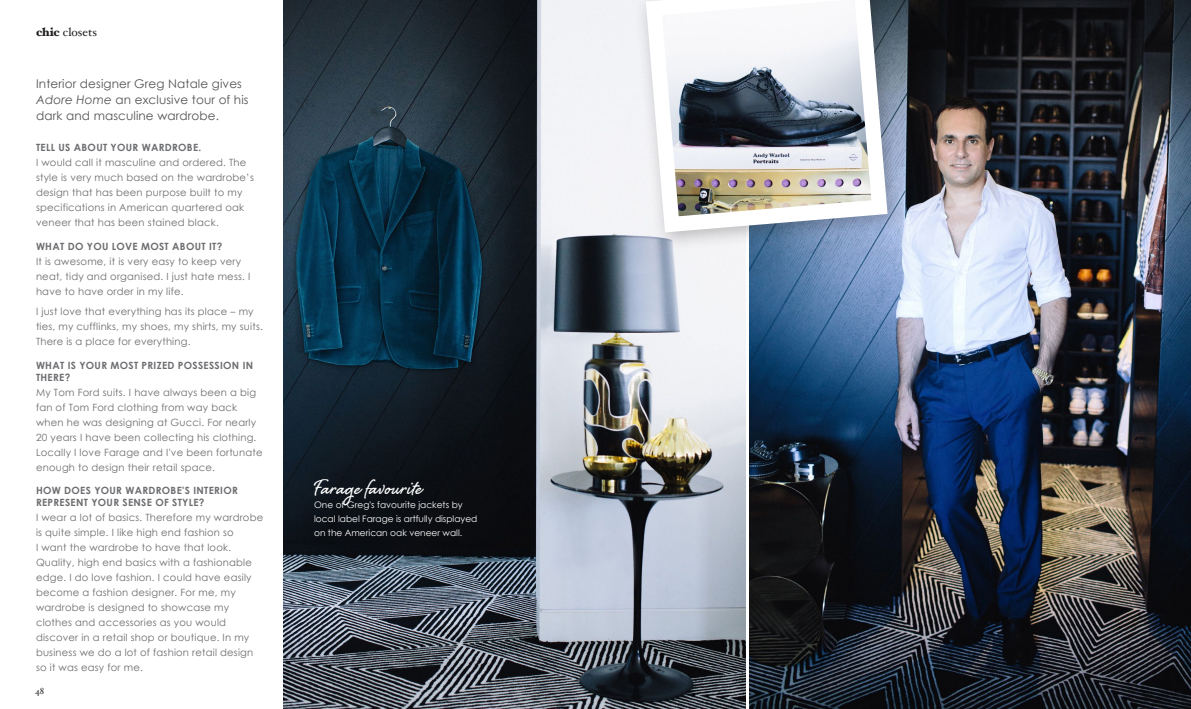
<style>
.page{position:relative;width:1191px;height:709px;background:#fff}
.page>*{position:absolute;margin:0;border:0;box-sizing:border-box;transform-origin:0 0}
.t1{font:700 27px "Shelby";letter-spacing:.02em;color:#fff}
.t2{font:12px/16px "Century Gothic";letter-spacing:.01em;color:#535355}
.t3{font:12px "Hoefler Text";color:#231f20}
.body_text_new{font:10px/15px "Century Gothic";letter-spacing:.02em;color:#6c6d70}
.question{font:700 10px/12px "Century Gothic";letter-spacing:.03em;color:#6c6d70}
.t4{font:9px/14px "Century Gothic";color:#fff}
.t5{font:9px "Hoefler Text";color:#231f20}
.s1{font-weight:900}
.s2{font-style:italic}
</style>
<div class="page">
<img style="left:749px;top:0;width:442px;height:709px">
<img style="left:283px;top:0;width:462px;height:709px">
<div style="left:634px;top:0;width:272px;height:251px;background:#231f20;opacity:.29"></div>
<img style="left:637px;top:0;width:258px;height:240px">
<p class="t3" style="left:36px;top:25px;width:63px"><span class="s1">chic</span> closets</p>
<p class="t2" style="left:36px;top:76px;width:214px">Interior designer Greg Natale gives<br><span class="s2">Adore Home</span> an exclusive tour of his dark and masculine wardrobe.</p>
<p class="question" style="left:36px;top:141px;width:167px">TELL US ABOUT YOUR WARDROBE.</p>
<p class="body_text_new" style="left:36px;top:155px;width:219px">I would call it masculine and ordered. The style is very much based on the wardrobe’s design that has been purpose built to my specifications in American quartered oak veneer that has been stained black.</p>
<p class="question" style="left:36px;top:240px;width:188px">WHAT DO YOU LOVE MOST ABOUT IT?</p>
<p class="body_text_new" style="left:36px;top:253px;width:216px">It is awesome, it is very easy to keep very neat, tidy and organised. I just hate mess. I have to have order in my life.</p>
<p class="body_text_new" style="left:36px;top:304px;width:228px">I just love that everything has its place – my ties, my cufflinks, my shoes, my shirts, my suits.<br>There is a place for everything.</p>
<p class="question" style="left:36px;top:359px;width:219px">WHAT IS YOUR MOST PRIZED POSSESSION IN<br>THERE?</p>
<p class="body_text_new" style="left:36px;top:384px;width:228px">My Tom Ford suits. I have always been a big fan of Tom Ford clothing from way back when he was designing at Gucci. For nearly 20 years I have been collecting his clothing.<br>Locally I love Farage and I've been fortunate enough to design their retail space.</p>
<p class="question" style="left:36px;top:484px;width:203px">HOW DOES YOUR WARDROBE'S INTERIOR<br>REPRESENT YOUR SENSE OF STYLE?</p>
<p class="body_text_new" style="left:36px;top:510px;width:229px">I wear a lot of basics. Therefore my wardrobe is quite simple. I like high end fashion so<br>I want the wardrobe to have that look.<br>Quality, high end basics with a fashionable edge. I do love fashion. I could have easily become a fashion designer. For me, my wardrobe is designed to showcase my clothes and accessories as you would discover in a retail shop or boutique. In my business we do a lot of fashion retail design so it was easy for me.</p>
<p class="t5" style="left:35px;top:685px;width:11px">48</p>
<p class="t1" style="left:314px;top:469px;width:109px">Farage favourite</p>
<p class="t4" style="left:314px;top:498px;width:165px">One of Greg's favourite jackets by local label Farage is artfully displayed on the American oak veneer wall.</p>
</div>
